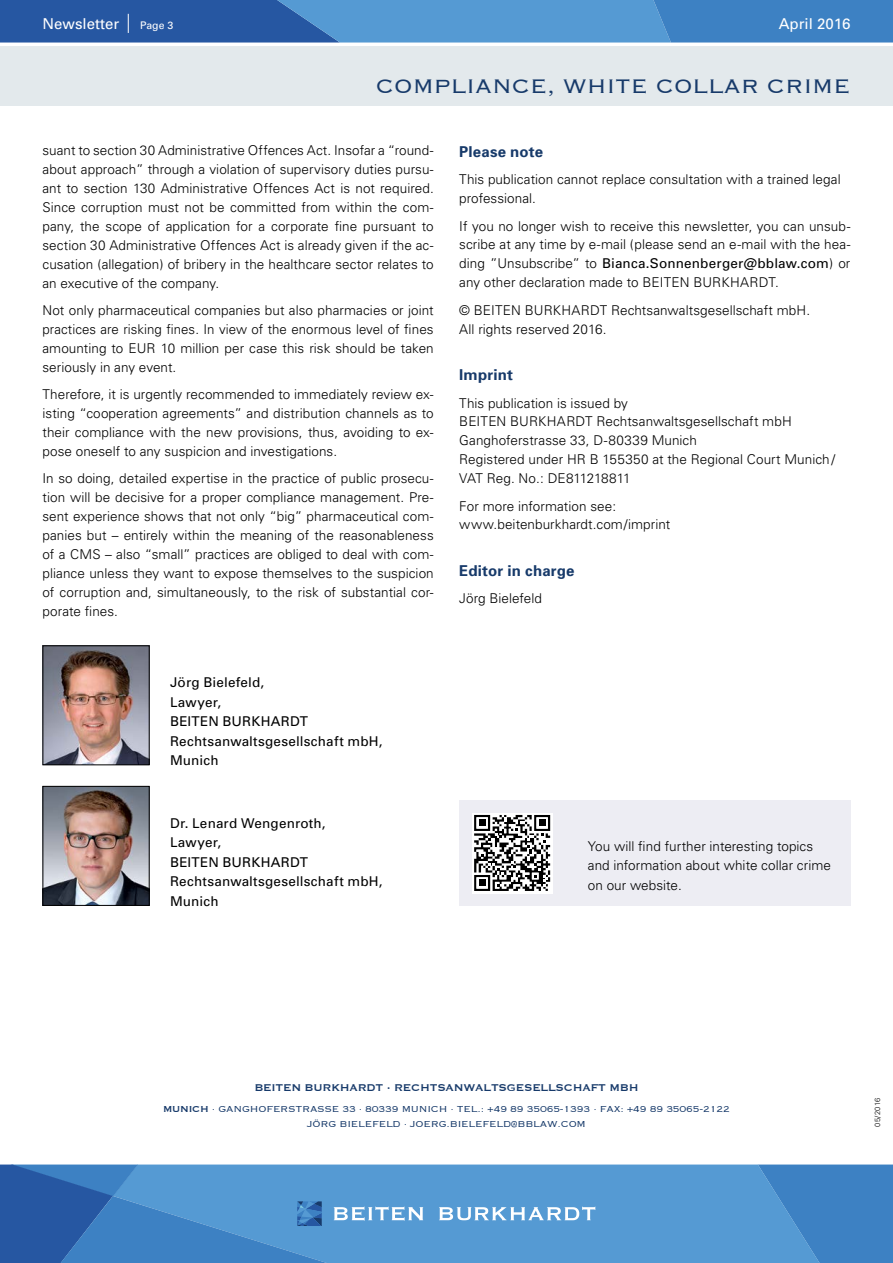
<style>
.page{position:relative;width:893px;height:1263px;background:#fff}
.page>*{position:absolute;margin:0;border:0;box-sizing:border-box;transform-origin:0 0}
.t1{font:300 25.5px "Copperplate";color:#173a6a}
.t2{font:700 15px "Univers";letter-spacing:.015em;color:#173a6a}
.t3{font:15px "Univers";color:#fff}
.t4{font:300 13.5px/18.9px "Univers";letter-spacing:.005em;color:#000}
.t5{font:13.5px/19.5px "Univers";letter-spacing:.015em;color:#000}
.t6{font:12.75px "Copperplate";letter-spacing:-.02em;color:#173a6a}
.t7{font:300 11.25px/15px "Copperplate";letter-spacing:-.02em;color:#173a6a;text-align:center}
.t8{font:10.5px "Univers";color:#fff}
.t9{font:300 7.5px "Univers";letter-spacing:.02em;color:#000}
.s1{font-weight:400}
</style>
<div class="page">
<div style="left:423px;top:1164px;width:16px;height:99px;background:#559ad3"></div>
<svg style="left:0;top:1164px;width:423px;height:99px;background:#4888c6"></svg>
<svg style="left:439px;top:1164px;width:454px;height:99px;background:#5396d0"></svg>
<div style="left:0;top:46px;width:893px;height:60px;background:#e3e9ec"></div>
<svg style="left:0;top:0;width:893px;height:43px;background:#407dbe"></svg>
<img style="left:45px;top:788px;width:103px;height:116px">
<div style="left:43px;top:786px;width:107px;height:120px;border:1px solid #000"></div>
<img style="left:45px;top:647px;width:103px;height:116px">
<div style="left:43px;top:645px;width:107px;height:120px;border:1px solid #000"></div>
<div style="left:459px;top:800px;width:391px;height:106px;background:#ededf3"></div>
<div style="left:472px;top:813px;width:81px;height:80px;background:#fff"></div>
<svg style="left:474px;top:815px;width:76px;height:76px"></svg>
<p class="t3" style="left:43px;top:14px;width:78px">Newsletter</p>
<p class="t8" style="left:140px;top:19px;width:35px">Page 3</p>
<p class="t3" style="left:779px;top:14px;width:73px">April 2016</p>
<h1 class="t1" style="left:376px;top:70px;width:476px">COMPLIANCE, WHITE COLLAR CRIME</h1>
<p class="t4" style="left:43px;top:141px;width:393px">suant to section 30 Administrative Offences Act. Insofar a “round-- about approach” through a violation of supervisory duties pursu&shy;ant to section 130 Administrative Offences Act is not required.<br>Since corruption must not be committed from within the com&shy;pany, the scope of application for a corporate fine pursuant to section 30 Administrative Offences Act is already given if the ac&shy;cusation (allegation) of bribery in the healthcare sector relates to an executive of the company.</p>
<p class="t4" style="left:43px;top:301px;width:393px;text-align:justify">Not only pharmaceutical companies but also pharmacies or joint practices are risking fines. In view of the enormous level of fines amounting to EUR 10 million per case this risk should be taken seriously in any event.</p>
<p class="t4" style="left:43px;top:385px;width:393px;text-align:justify">Therefore, it is urgently recommended to immediately review ex&shy;isting “cooperation agreements” and distribution channels as to their compliance with the new provisions, thus, avoiding to ex&shy;pose oneself to any suspicion and investigations.</p>
<p class="t4" style="left:43px;top:469px;width:393px">In so doing, detailed expertise in the practice of public prosecu&shy;tion will be decisive for a proper compliance management. Pre--- sent experience shows that not only “big” pharmaceutical com&shy;panies but – entirely within the meaning of the reasonableness of a CMS – also “small” practices are obliged to deal with com&shy;pliance unless they want to expose themselves to the suspicion of corruption and, simultaneously, to the risk of substantial cor&shy;porate fines.</p>
<p class="t5" style="left:170px;top:673px;width:214px">Jörg Bielefeld,<br>Lawyer,<br>BEITEN BURKHARDT<br>Rechtsanwaltsgesellschaft mbH,<br>Munich</p>
<p class="t5" style="left:170px;top:813px;width:214px">Dr. Lenard Wengenroth,<br>Lawyer,<br>BEITEN BURKHARDT<br>Rechtsanwaltsgesellschaft mbH,<br>Munich</p>
<p class="t2" style="left:459px;top:142px;width:85px">Please note</p>
<p class="t4" style="left:459px;top:170px;width:383px">This publication cannot replace consultation with a trained legal professional.</p>
<p class="t4" style="left:459px;top:216px;width:393px;text-align:justify">If you no longer wish to receive this newsletter, you can unsub&shy;scribe at any time by e-mail (please send an e-mail with the hea&shy;ding ”Unsubscribe” to <span class="s1">Bianca.Sonnenberger@bblaw.com</span>) or any other declaration made to BEITEN BURKHARDT.</p>
<p class="t4" style="left:459px;top:300px;width:352px">© BEITEN BURKHARDT Rechtsanwaltsgesellschaft mbH.<br>All rights reserved 2016.</p>
<p class="t2" style="left:459px;top:365px;width:55px">Imprint</p>
<p class="t4" style="left:459px;top:393px;width:377px">This publication is issued by<br>BEITEN BURKHARDT Rechtsanwaltsgesellschaft mbH Ganghoferstrasse 33, D-80339 Munich<br>Registered under HR B 155350 at the Regional Court Munich/ VAT Reg. No.: DE811218811</p>
<p class="t4" style="left:459px;top:496px;width:213px">For more information see: www.beitenburkhardt.com/imprint</p>
<p class="t2" style="left:459px;top:561px;width:117px">Editor in charge</p>
<p class="t4" style="left:459px;top:589px;width:84px">Jörg Bielefeld</p>
<p class="t4" style="left:588px;top:836px;width:245px;line-height:19.5px">You will find further interesting topics and information about white collar crime on our website.</p>
<p class="t6" style="left:254px;top:1079px;width:386px">BEITEN BURKHARDT · RECHTSANWALTSGESELLSCHAFT MBH</p>
<p class="t7" style="left:163px;top:1101px;width:568px"><span class="s1">MUNICH</span> · GANGHOFERSTRASSE 33 · 80339 MUNICH · TEL.: +49 89 35065-1393 · FAX: +49 89 35065-2122<br>JÖRG BIELEFELD · JOERG.BIELEFELD@BBLAW.COM</p>
<p class="t9" style="left:873px;top:1127px;width:30px;rotate:-90deg">05/2016</p>
</div>
